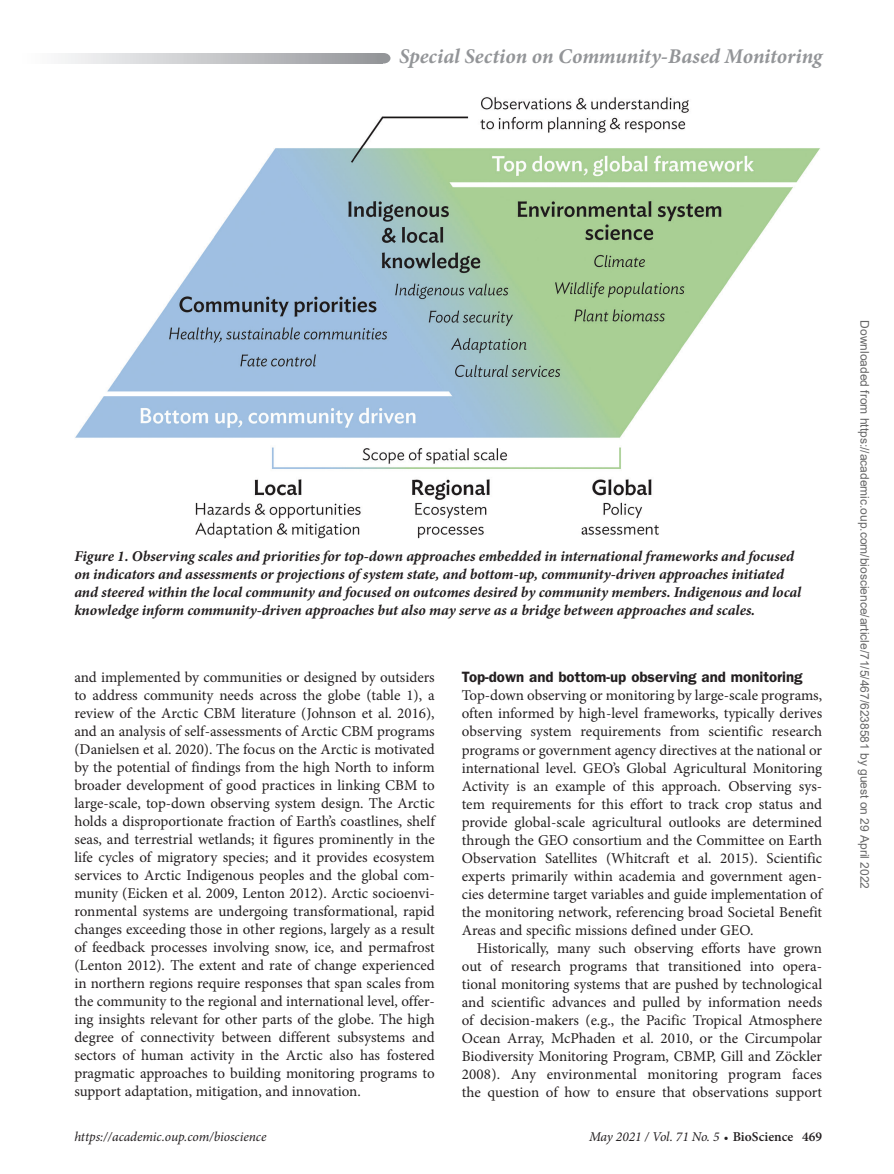
<style>
.page{position:relative;width:894px;height:1174px;background:#fff}
.page>*{position:absolute;margin:0;border:0;box-sizing:border-box;transform-origin:0 0}
.t1{font:italic 700 21px "Minion Pro";letter-spacing:-.005em;color:#939598}
.Para{font:15px/18px "Minion Pro";letter-spacing:-.005em;color:#231f20;text-align:justify}
.ParaFL{font:15px/18px "Minion Pro";color:#231f20;text-align:justify}
.FigCaption{font:italic 700 15px/18px "Minion Pro";letter-spacing:-.005em;color:#231f20}
.t2{font:600 15px "ITC Franklin Gothic Std";color:#231f20}
.t3{font:italic 13.5px "Minion Pro";letter-spacing:-.005em;color:#231f20}
.t4{font:12px "Arial";color:#666}
.s1{font-weight:600;font-style:normal;font-size:12px}
.s2{font-weight:600;font-style:normal}
</style>
<div class="page">
<svg style="left:61px;top:53px;width:319px;height:11px"></svg>
<div style="left:376px;top:53px;width:14px;height:11px;background:#939598;border-radius:50%"></div>
<img style="left:75px;top:97px;width:745px;height:441px">
<h1 class="t1" style="left:399px;top:41px;width:424px">Special Section on Community-Based Monitoring</h1>
<p class="FigCaption" style="left:74px;top:546px;width:728px">Figure 1. Observing scales and priorities for top-down approaches embedded in international frameworks and focused on indicators and assessments or projections of system state, and bottom-up, community-driven approaches initiated and steered within the local community and focused on outcomes desired by community members. Indigenous and local knowledge inform community-driven approaches but also may serve as a bridge between approaches and scales.</p>
<p class="Para" style="left:74px;top:668px;width:362px">and implemented by communities or designed by outsiders to address community needs across the globe (table 1), a review of the Arctic CBM literature (Johnson et al. 2016), and an analysis of self-assessments of Arctic CBM programs (Danielsen et al. 2020). The focus on the Arctic is motivated by the potential of findings from the high North to inform broader development of good practices in linking CBM to large-scale, top-down observing system design. The Arctic holds a disproportionate fraction of Earth’s coastlines, shelf seas, and terrestrial wetlands; it figures prominently in the life cycles of migratory species; and it provides ecosystem services to Arctic Indigenous peoples and the global com&shy;munity (Eicken et al. 2009, Lenton 2012). Arctic socioenvi&shy;ronmental systems are undergoing transformational, rapid changes exceeding those in other regions, largely as a result of feedback processes involving snow, ice, and permafrost (Lenton 2012). The extent and rate of change experienced in northern regions require responses that span scales from the community to the regional and international level, offer&shy;ing insights relevant for other parts of the globe. The high degree of connectivity between different subsystems and sectors of human activity in the Arctic also has fostered pragmatic approaches to building monitoring programs to support adaptation, mitigation, and innovation.</p>
<h1 class="t2" style="left:461px;top:668px;width:342px">Top-down and bottom-up observing and monitoring</h1>
<p class="ParaFL" style="left:461px;top:687px;width:362px">Top-down observing or monitoring by large-scale programs, often informed by high-level frameworks, typically derives observing system requirements from scientific research programs or government agency directives at the national or international level. GEO’s Global Agricultural Monitoring Activity is an example of this approach. Observing sys&shy;tem requirements for this effort to track crop status and provide global-scale agricultural outlooks are determined through the GEO consortium and the Committee on Earth Observation Satellites (Whitcraft et al. 2015). Scientific experts primarily within academia and government agen&shy;cies determine target variables and guide implementation of the monitoring network, referencing broad Societal Benefit Areas and specific missions defined under GEO.</p>
<p class="Para" style="left:461px;top:939px;width:362px;text-indent:15px">Historically, many such observing efforts have grown out of research programs that transitioned into opera&shy;tional monitoring systems that are pushed by technological and scientific advances and pulled by information needs of decision-makers (e.g., the Pacific Tropical Atmosphere Ocean Array, McPhaden et al. 2010, or the Circumpolar Biodiversity Monitoring Program, CBMP, Gill and Zöckler 2008). Any environmental monitoring program faces the question of how to ensure that observations support</p>
<p class="t3" style="left:74px;top:1127px;width:193px">https://academic.oup.com/bioscience</p>
<p class="t3" style="left:588px;top:1127px;width:234px">May 2021 / Vol. 71 No. 5 <span class="s1">•</span> <span class="s2">BioScience 469</span></p>
<p class="t4" style="left:868px;top:320px;width:570px;rotate:90deg">Downloaded from https://academic.oup.com/bioscience/article/71/5/467/6238581 by guest on 29 April 2022</p>
</div>
